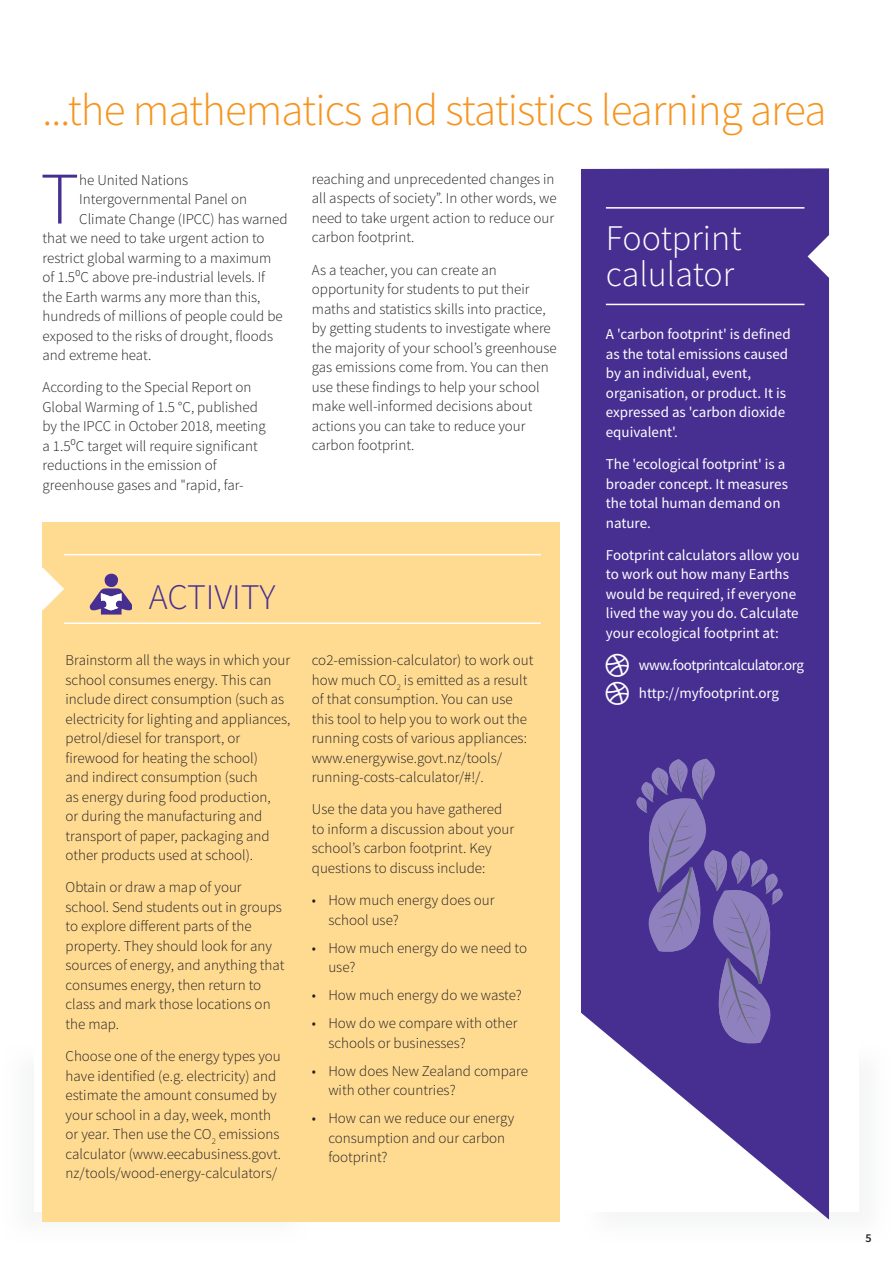
<style>
.page{position:relative;width:893px;height:1263px;background:#fff}
.page>*{position:absolute;margin:0;border:0;box-sizing:border-box;transform-origin:0 0}
.t1{font:300 74.25px "Source Sans Pro";color:#472f92}
.t2{font:300 45px "Source Sans Pro";letter-spacing:-.02em;color:#f7941e}
.t3{font:300 36px/36px "Source Sans Pro";color:#fff}
.t4{font:300 36px "Source Sans Pro";color:#472f92}
.t5{font:300 15px/19.5px "Source Sans Pro";color:#231f20}
.t6{font:15px/19.5px "Source Sans Pro";color:#fff}
.t7{font:15px/28px "Source Sans Pro";letter-spacing:-.03em;color:#fff}
.t8{font:600 12px "Source Sans Pro";color:#231f20}
</style>
<div class="page">
<div style="left:580px;top:1040px;width:313px;height:207px;background:#fbfcfc"></div>
<div style="left:581px;top:1042px;width:278px;height:170px;background:#fff"></div>
<svg style="left:581px;top:168px;width:248px;height:1051px;fill:#472f92"></svg>
<hr style="left:606px;top:207px;width:198px;height:2px;background:#fff">
<hr style="left:606px;top:304px;width:198px;height:1px;background:#fff">
<svg style="left:808px;top:235px;width:21px;height:43px"></svg>
<div style="left:43px;top:522px;width:517px;height:699px;background:#ffdb92"></div>
<svg style="left:42px;top:567px;width:22px;height:43px"></svg>
<svg style="left:90px;top:574px;width:42px;height:40px"></svg>
<hr style="left:64px;top:554px;width:477px;height:1px;background:#fff">
<hr style="left:64px;top:622px;width:477px;height:2px;background:#fff">
<svg style="left:636px;top:759px;width:147px;height:284px"></svg>
<svg style="left:606px;top:653px;width:23px;height:52px"></svg>
<h2 class="t2" style="left:43px;top:82px;width:785px">...the mathematics and statistics learning area</h2>
<h1 class="t1" style="left:40px;top:153px;width:40px">T</h1>
<p class="t5" style="left:79px;top:170px;width:110px">he United Nations</p>
<p class="t5" style="left:312px;top:169px;width:246px">reaching and unprecedented changes in all aspects of society”. In other words, we need to take urgent action to reduce our carbon footprint.</p>
<p class="t5" style="left:312px;top:260px;width:246px">As a teacher, you can create an opportunity for students to put their maths and statistics skills into practice, by getting students to investigate where the majority of your school’s greenhouse gas emissions come from. You can then use these findings to help your school make well-informed decisions about actions you can take to reduce your carbon footprint.</p>
<p class="t5" style="left:79px;top:189px;width:169px">Intergovernmental Panel on</p>
<p class="t5" style="left:79px;top:209px;width:210px">Climate Change (IPCC) has warned</p>
<p class="t5" style="left:43px;top:228px;width:224px">that we need to take urgent action to</p>
<p class="t5" style="left:43px;top:248px;width:230px">restrict global warming to a maximum</p>
<p class="t5" style="left:43px;top:267px;width:224px">of 1.5⁰C above pre-industrial levels. If</p>
<p class="t5" style="left:43px;top:287px;width:220px">the Earth warms any more than this,</p>
<p class="t5" style="left:43px;top:306px;width:242px">hundreds of millions of people could be</p>
<p class="t5" style="left:43px;top:326px;width:232px">exposed to the risks of drought, floods</p>
<p class="t5" style="left:43px;top:345px;width:110px">and extreme heat.</p>
<p class="t5" style="left:43px;top:378px;width:225px">According to the Special Report on Global Warming of 1.5 °C, published by the IPCC in October 2018, meeting a 1.5⁰C target will require significant reductions in the emission of greenhouse gases and "rapid, far-</p>
<h3 class="t3" style="left:606px;top:220px;width:137px">Footprint calulator</h3>
<p class="t6" style="left:606px;top:325px;width:186px">A 'carbon footprint' is defined as the total emissions caused by an individual, event, organisation, or product. It is expressed as 'carbon dioxide equivalent'.</p>
<p class="t6" style="left:606px;top:454px;width:184px">The 'ecological footprint' is a broader concept. It measures the total human demand on nature.</p>
<p class="t6" style="left:606px;top:545px;width:195px">Footprint calculators allow you to work out how many Earths would be required, if everyone lived the way you do. Calculate your ecological footprint at:</p>
<p class="t7" style="left:639px;top:651px;width:167px">www.footprintcalculator.org http://myfootprint.org</p>
<h3 class="t4" style="left:149px;top:575px;width:128px">ACTIVITY</h3>
<p class="t5" style="left:312px;top:650px;width:223px">co2-emission-calculator) to work out how much CO<sub>2</sub> is emitted as a result of that consumption. You can use this tool to help you to work out the running costs of various appliances: www.energywise.govt.nz/tools/ running-costs-calculator/#!/.</p>
<p class="t5" style="left:312px;top:800px;width:204px">Use the data you have gathered to inform a discussion about your school’s carbon footprint. Key questions to discuss include:</p>
<p class="t5" style="left:328px;top:890px;width:168px;text-indent:-16px">• How much energy does our school use?</p>
<p class="t5" style="left:328px;top:938px;width:200px;text-indent:-16px">• How much energy do we need to use?</p>
<p class="t5" style="left:312px;top:985px;width:212px">• How much energy do we waste?</p>
<p class="t5" style="left:328px;top:1013px;width:191px;text-indent:-16px">• How do we compare with other schools or businesses?</p>
<p class="t5" style="left:328px;top:1061px;width:201px;text-indent:-16px">• How does New Zealand compare with other countries?</p>
<p class="t5" style="left:328px;top:1108px;width:187px;text-indent:-16px">• How can we reduce our energy consumption and our carbon footprint?</p>
<p class="t5" style="left:66px;top:650px;width:227px">Brainstorm all the ways in which your school consumes energy. This can include direct consumption (such as electricity for lighting and appliances, petrol/diesel for transport, or firewood for heating the school)<br>and indirect consumption (such<br>as energy during food production,<br>or during the manufacturing and transport of paper, packaging and other products used at school).</p>
<p class="t5" style="left:66px;top:878px;width:220px">Obtain or draw a map of your school. Send students out in groups to explore different parts of the property. They should look for any sources of energy, and anything that consumes energy, then return to class and mark those locations on the map.</p>
<p class="t5" style="left:66px;top:1046px;width:217px">Choose one of the energy types you have identified (e.g. electricity) and estimate the amount consumed by your school in a day, week, month or year. Then use the CO<sub>2</sub> emissions calculator (www.eecabusiness.govt. nz/tools/wood-energy-calculators/</p>
<p class="t8" style="left:865px;top:1230px;width:8px">5</p>
</div>
